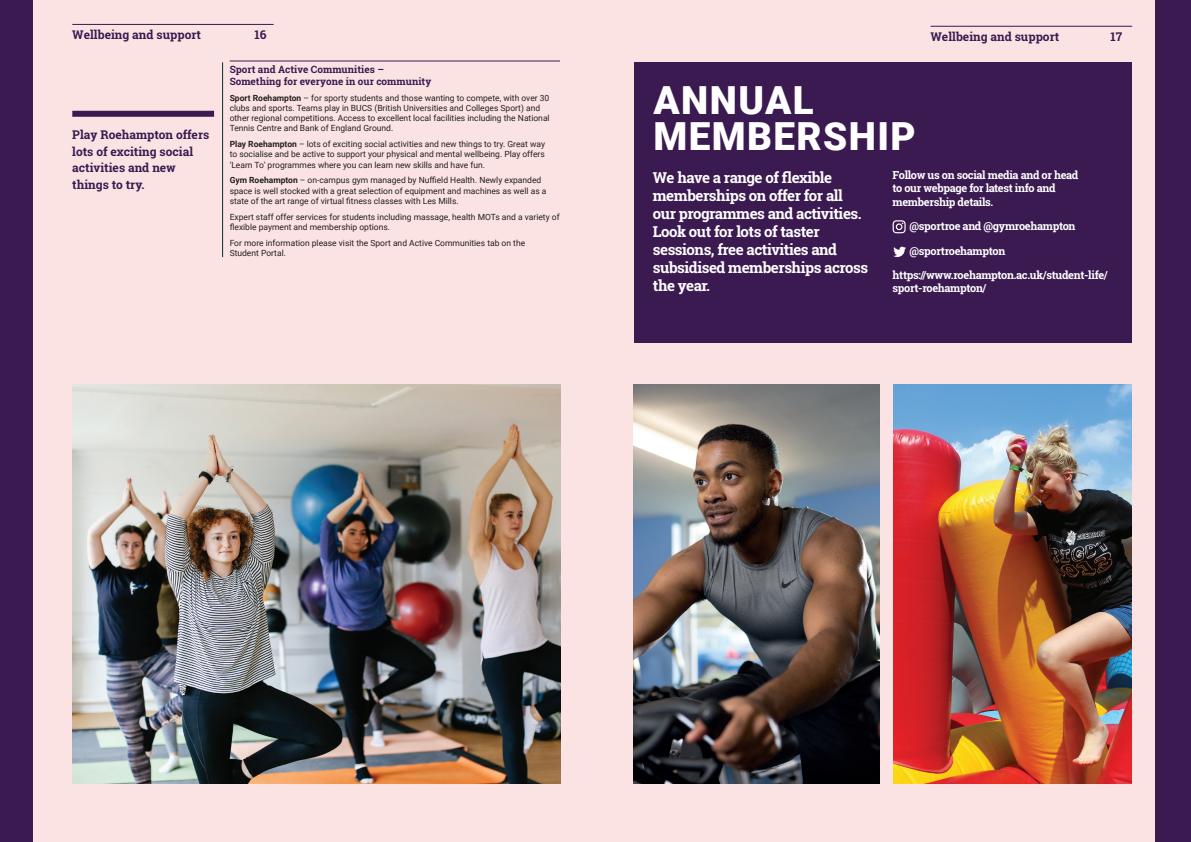
<style>
.page{position:relative;width:1191px;height:842px;background:#fff}
.page>*{position:absolute;margin:0;border:0;box-sizing:border-box;transform-origin:0 0}
.t1{font:900 38.7px/35.6px "Roboto";letter-spacing:.035em;color:#fff}
.t2{font:700 15px/18px "Roboto Slab";letter-spacing:-.03em;color:#fff}
.t3{font:700 12px/16.4px "Roboto Slab";color:#3b1951}
.t4{font:700 11px/13.2px "Roboto Slab";letter-spacing:-.03em;color:#fff}
.t5{font:700 10px/12px "Roboto Slab";color:#3b1951}
.t6{font:8.5px/10.2px "Roboto";color:#231f20}
.s1{font-weight:700}
</style>
<div class="page">
<div style="left:0;top:0;width:1166px;height:842px;background:#fbe3e3"></div>
<div style="left:1155px;top:0;width:36px;height:842px;background:#3b1951"></div>
<hr style="left:930px;top:26px;width:202px;height:1px;background:#3b1951">
<hr style="left:72px;top:24px;width:202px;height:1px;background:#3b1951">
<div style="left:0;top:0;width:33px;height:842px;background:#3b1951"></div>
<div style="left:72px;top:111px;width:142px;height:6px;background:#3b1951"></div>
<hr style="left:222px;top:62px;width:1px;height:195px;background:#003130">
<hr style="left:230px;top:61px;width:330px;height:1px;background:#3b1951">
<img style="left:72px;top:384px;width:488px;height:400px">
<img style="left:634px;top:384px;width:245px;height:400px">
<img style="left:893px;top:384px;width:238px;height:400px">
<div style="left:634px;top:62px;width:497px;height:281px;background:#3b1951"></div>
<svg style="left:893px;top:247px;width:13px;height:10px"></svg>
<svg style="left:892px;top:220px;width:13px;height:13px"></svg>
<p class="t3" style="left:72px;top:26px;width:130px">Wellbeing and support</p>
<p class="t3" style="left:254px;top:26px;width:14px">16</p>
<p class="t3" style="left:930px;top:28px;width:130px">Wellbeing and support</p>
<p class="t3" style="left:1110px;top:28px;width:13px">17</p>
<p class="t3" style="left:72px;top:127px;width:138px">Play Roehampton offers lots of exciting social activities and new things to try.</p>
<p class="t5" style="left:230px;top:63px;width:203px">Sport and Active Communities –<br>Something for everyone in our community</p>
<p class="t6" style="left:230px;top:92px;width:321px"><span class="s1">Sport Roehampton</span> – for sporty students and those wanting to compete, with over 30 clubs and sports. Teams play in BUCS (British Universities and Colleges Sport) and other regional competitions. Access to excellent local facilities including the National Tennis Centre and Bank of England Ground.</p>
<p class="t6" style="left:230px;top:139px;width:317px;text-align:justify"><span class="s1">Play Roehampton</span> – lots of exciting social activities and new things to try. Great way to socialise and be active to support your physical and mental wellbeing. Play offers ‘Learn To’ programmes where you can learn new skills and have fun.</p>
<p class="t6" style="left:230px;top:175px;width:318px"><span class="s1">Gym Roehampton</span> – on-campus gym managed by Nuffield Health. Newly expanded space is well stocked with a great selection of equipment and machines as well as a state of the art range of virtual fitness classes with Les Mills.</p>
<p class="t6" style="left:230px;top:211px;width:331px">Expert staff offer services for students including massage, health MOTs and a variety of flexible payment and membership options.</p>
<p class="t6" style="left:230px;top:237px;width:297px">For more information please visit the Sport and Active Communities tab on the<br>Student Portal.</p>
<p class="t1" style="left:653px;top:81px;width:264px">ANNUAL<br>MEMBERSHIP</p>
<p class="t2" style="left:653px;top:169px;width:217px">We have a range of flexible memberships on offer for all our programmes and activities.<br>Look out for lots of taster sessions, free activities and subsidised memberships across the year.</p>
<p class="t4" style="left:892px;top:168px;width:187px">Follow us on social media and or head to our webpage for latest info and membership details.</p>
<p class="t4" style="left:909px;top:219px;width:167px">@sportroe and @gymroehampton</p>
<p class="t4" style="left:909px;top:244px;width:97px">@sportroehampton</p>
<p class="t4" style="left:892px;top:268px;width:217px">https://www.roehampton.ac.uk/student-life/ sport-roehampton/</p>
</div>
